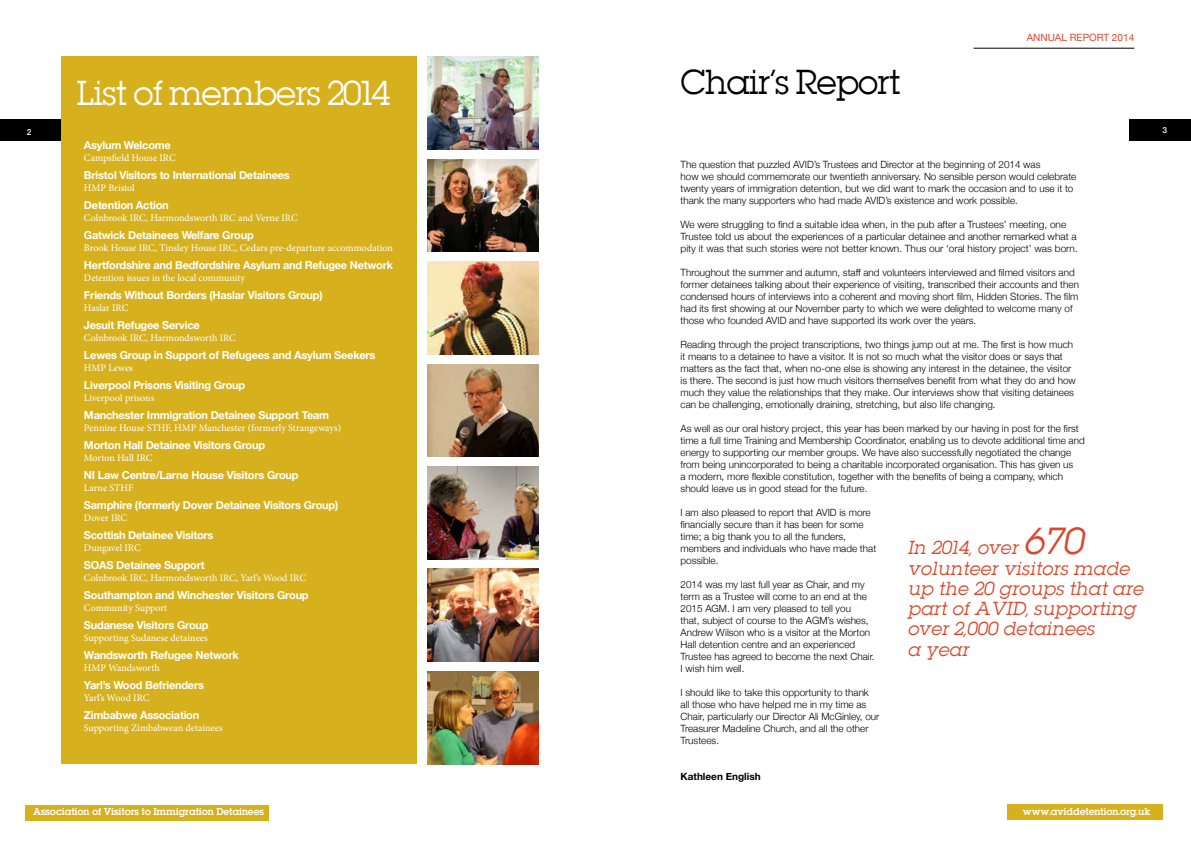
<style>
.page{position:relative;width:1191px;height:842px;background:#fff}
.page>*{position:absolute;margin:0;border:0;box-sizing:border-box;transform-origin:0 0}
.t1{font:31px "Lubalin";letter-spacing:-.04em;color:#fff}
.t2{font:31px "Lubalin";letter-spacing:-.04em;color:#000}
.t3{font:italic 16.9px/20.3px "Lubalin";color:#dc462a}
.t4{font:700 11px "Helvetica Neue";letter-spacing:-.02em;color:#fff}
.t5{font:300 10px/12px "Helvetica Neue";color:#000}
.t6{font:10px "Minion Pro";letter-spacing:-.005em;color:#fff}
.t7{font:10px "Helvetica Neue";color:#dc462a}
.t8{font:700 10px "Helvetica Neue";color:#000}
.t9{font:9px "Lubalin Demi";letter-spacing:-.02em;color:#fff}
.t10{font:500 8.3px "Helvetica Neue";color:#fff}
.s1{font-size:33.8px}
</style>
<div class="page">
<div style="left:1007px;top:805px;width:155px;height:15px;background:#d6b11d"></div>
<div style="left:25px;top:805px;width:244px;height:15px;background:#d6b11d"></div>
<div style="left:1129px;top:120px;width:62px;height:21px;background:#000"></div>
<hr style="left:973px;top:48px;width:161px;height:1px;background:#000">
<div style="left:61px;top:57px;width:355px;height:707px;background:#d6b11d"></div>
<div style="left:0;top:120px;width:61px;height:21px;background:#000"></div>
<img style="left:428px;top:57px;width:110px;height:92px">
<img style="left:428px;top:159px;width:110px;height:92px">
<img style="left:428px;top:262px;width:110px;height:92px">
<img style="left:428px;top:364px;width:110px;height:93px">
<img style="left:428px;top:466px;width:110px;height:93px">
<img style="left:428px;top:569px;width:110px;height:92px">
<img style="left:428px;top:671px;width:110px;height:93px">
<p class="t10" style="left:27px;top:126px;width:6px">2</p>
<h1 class="t1" style="left:76px;top:72px;width:316px">List of members 2014</h1>
<p class="t4" style="left:84px;top:137px;width:88px">Asylum Welcome</p>
<p class="t6" style="left:84px;top:151px;width:93px">Campsfield House IRC</p>
<p class="t4" style="left:84px;top:167px;width:207px">Bristol Visitors to International Detainees</p>
<p class="t6" style="left:84px;top:181px;width:52px">HMP Bristol</p>
<p class="t4" style="left:84px;top:197px;width:86px">Detention Action</p>
<p class="t6" style="left:84px;top:211px;width:215px">Colnbrook IRC, Harmondsworth IRC and Verne IRC</p>
<p class="t4" style="left:84px;top:227px;width:171px">Gatwick Detainees Welfare Group</p>
<p class="t6" style="left:84px;top:241px;width:310px">Brook House IRC, Tinsley House IRC, Cedars pre-departure accommodation</p>
<p class="t4" style="left:84px;top:257px;width:311px">Hertfordshire and Bedfordshire Asylum and Refugee Network</p>
<p class="t6" style="left:84px;top:271px;width:163px">Detention issues in the local community</p>
<p class="t4" style="left:84px;top:287px;width:240px">Friends Without Borders (Haslar Visitors Group)</p>
<p class="t6" style="left:84px;top:301px;width:46px">Haslar IRC</p>
<p class="t4" style="left:84px;top:317px;width:117px">Jesuit Refugee Service</p>
<p class="t6" style="left:84px;top:331px;width:153px">Colnbrook IRC, Harmondsworth IRC</p>
<p class="t4" style="left:84px;top:347px;width:293px">Lewes Group in Support of Refugees and Asylum Seekers</p>
<p class="t6" style="left:84px;top:361px;width:50px">HMP Lewes</p>
<p class="t4" style="left:84px;top:377px;width:163px">Liverpool Prisons Visiting Group</p>
<p class="t6" style="left:84px;top:391px;width:72px">Liverpool prisons</p>
<p class="t4" style="left:84px;top:407px;width:247px">Manchester Immigration Detainee Support Team</p>
<p class="t6" style="left:84px;top:421px;width:259px">Pennine House STHF, HMP Manchester (formerly Strangeways)</p>
<p class="t4" style="left:84px;top:437px;width:183px">Morton Hall Detainee Visitors Group</p>
<p class="t6" style="left:84px;top:451px;width:70px">Morton Hall IRC</p>
<p class="t4" style="left:84px;top:467px;width:216px">NI Law Centre/Larne House Visitors Group</p>
<p class="t6" style="left:84px;top:481px;width:51px">Larne STHF</p>
<p class="t4" style="left:84px;top:497px;width:256px">Samphire (formerly Dover Detainee Visitors Group)</p>
<p class="t6" style="left:84px;top:511px;width:45px">Dover IRC</p>
<p class="t4" style="left:84px;top:527px;width:131px">Scottish Detainee Visitors</p>
<p class="t6" style="left:84px;top:541px;width:58px">Dungavel IRC</p>
<p class="t4" style="left:84px;top:557px;width:122px">SOAS Detainee Support</p>
<p class="t6" style="left:84px;top:571px;width:223px">Colnbrook IRC, Harmondsworth IRC, Yarl’s Wood IRC</p>
<p class="t4" style="left:84px;top:587px;width:226px">Southampton and Winchester Visitors Group</p>
<p class="t6" style="left:84px;top:601px;width:85px">Community Support</p>
<p class="t4" style="left:84px;top:617px;width:126px">Sudanese Visitors Group</p>
<p class="t6" style="left:84px;top:631px;width:125px">Supporting Sudanese detainees</p>
<p class="t4" style="left:84px;top:647px;width:156px">Wandsworth Refugee Network</p>
<p class="t6" style="left:84px;top:661px;width:77px">HMP Wandsworth</p>
<p class="t4" style="left:84px;top:677px;width:121px">Yarl’s Wood Befrienders</p>
<p class="t6" style="left:84px;top:691px;width:67px">Yarl’s Wood IRC</p>
<p class="t4" style="left:84px;top:707px;width:117px">Zimbabwe Association</p>
<p class="t6" style="left:84px;top:721px;width:140px">Supporting Zimbabwean detainees</p>
<h1 class="t2" style="left:680px;top:61px;width:221px">Chair’s Report</h1>
<p class="t7" style="left:1026px;top:30px;width:109px">ANNUAL REPORT 2014</p>
<p class="t5" style="left:680px;top:157px;width:397px">The question that puzzled AVID’s Trustees and Director at the beginning of 2014 was<br>how we should commemorate our twentieth anniversary. No sensible person would celebrate twenty years of immigration detention, but we did want to mark the occasion and to use it to thank the many supporters who had made AVID’s existence and work possible.</p>
<p class="t5" style="left:680px;top:217px;width:399px">We were struggling to find a suitable idea when, in the pub after a Trustees’ meeting, one<br>Trustee told us about the experiences of a particular detainee and another remarked what a pity it was that such stories were not better known. Thus our ‘oral history project’ was born.</p>
<p class="t5" style="left:680px;top:265px;width:400px">Throughout the summer and autumn, staff and volunteers interviewed and filmed visitors and former detainees talking about their experience of visiting, transcribed their accounts and then condensed hours of interviews into a coherent and moving short film, Hidden Stories. The film had its first showing at our November party to which we were delighted to welcome many of those who founded AVID and have supported its work over the years.</p>
<p class="t5" style="left:680px;top:337px;width:397px">Reading through the project transcriptions, two things jump out at me. The first is how much it means to a detainee to have a visitor. It is not so much what the visitor does or says that matters as the fact that, when no-one else is showing any interest in the detainee, the visitor is there. The second is just how much visitors themselves benefit from what they do and how much they value the relationships that they make. Our interviews show that visiting detainees can be challenging, emotionally draining, stretching, but also life changing.</p>
<p class="t5" style="left:680px;top:421px;width:406px">As well as our oral history project, this year has been marked by our having in post for the first time a full time Training and Membership Coordinator, enabling us to devote additional time and energy to supporting our member groups. We have also successfully negotiated the change from being unincorporated to being a charitable incorporated organisation. This has given us<br>a modern, more flexible constitution, together with the benefits of being a company, which should leave us in good stead for the future.</p>
<p class="t5" style="left:680px;top:505px;width:197px">I am also pleased to report that AVID is more financially secure than it has been for some time; a big thank you to all the funders, members and individuals who have made that possible.</p>
<p class="t5" style="left:680px;top:577px;width:196px">2014 was my last full year as Chair, and my term as a Trustee will come to an end at the 2015 AGM. I am very pleased to tell you<br>that, subject of course to the AGM’s wishes, Andrew Wilson who is a visitor at the Morton Hall detention centre and an experienced Trustee has agreed to become the next Chair.<br>I wish him well.</p>
<p class="t5" style="left:680px;top:685px;width:200px">I should like to take this opportunity to thank all those who have helped me in my time as Chair, particularly our Director Ali McGinley, our Treasurer Madeline Church, and all the other Trustees.</p>
<p class="t8" style="left:680px;top:768px;width:82px">Kathleen English</p>
<h2 class="t3" style="left:907px;top:537px;width:237px">In 2014, over <span class="s1">670 </span>volunteer visitors made up the 20 groups that are part of AVID, supporting over 2,000 detainees<br>a year</h2>
<p class="t9" style="left:33px;top:805px;width:232px">Association of Visitors to Immigration Detainees</p>
<p class="t9" style="left:1023px;top:805px;width:129px">www.aviddetention.org.uk</p>
<p class="t10" style="left:1162px;top:123px;width:6px">3</p>
</div>
